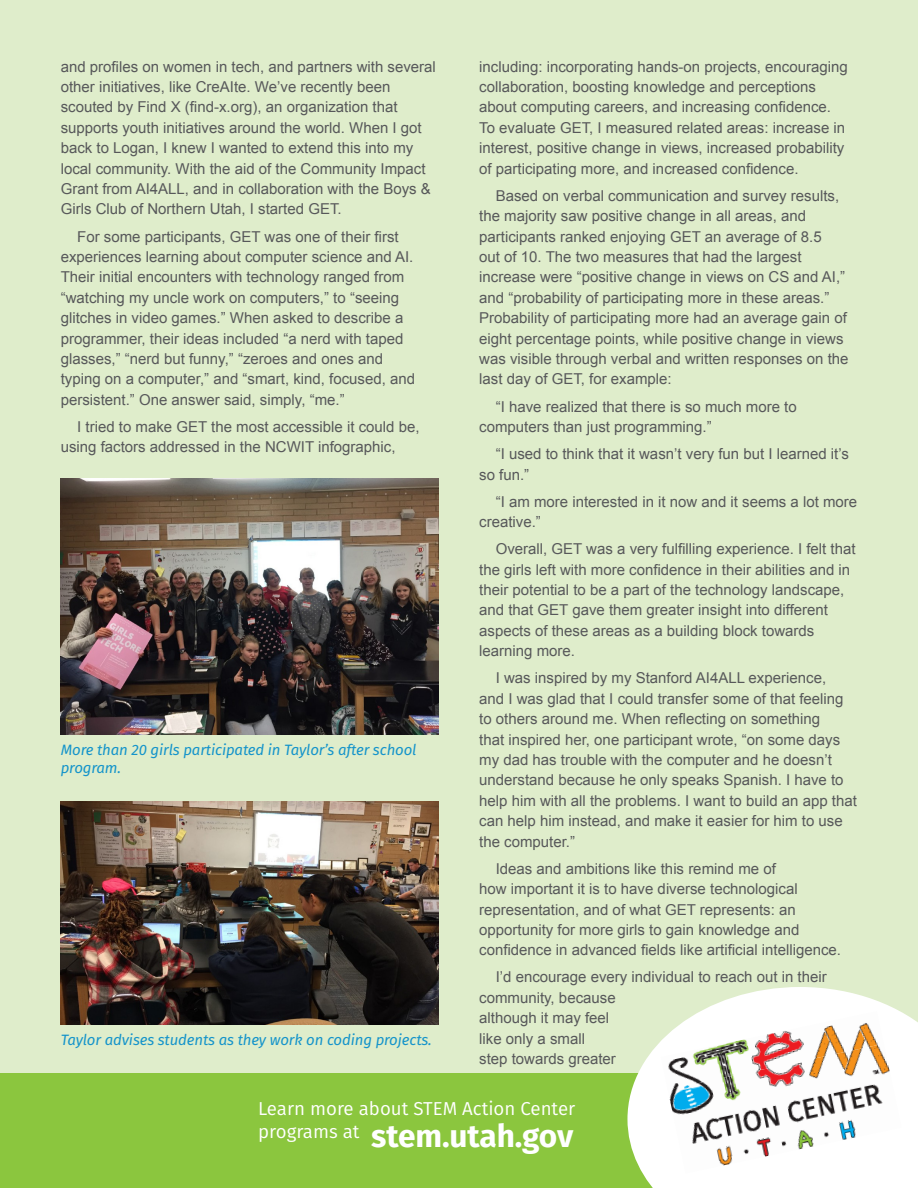
<style>
.page{position:relative;width:918px;height:1188px;background:#dfedcb}
.page>*{position:absolute;margin:0;border:0;box-sizing:border-box;transform-origin:0 0}
.t1{font:700 31.65px "Fira Sans";letter-spacing:-.005em;color:#fff}
.t2{font:18.75px/22.5px "Fira Sans";color:#fff}
.Bod{font:15px/20.4px "Arial";color:#57585a}
.Capton{font:italic 15px/18px "Fira Sans";letter-spacing:-.01em;color:#1594ca}
</style>
<div class="page">
<div style="left:0;top:1074px;width:918px;height:114px;background:#8bc63e"></div>
<img style="left:61px;top:801px;width:378px;height:224px">
<svg style="left:627px;top:987px;width:291px;height:201px;fill:#fff"></svg>
<img style="left:661px;top:1011px;width:223px;height:79px">
<img style="left:668px;top:1044px;width:223px;height:79px">
<img style="left:675px;top:1077px;width:223px;height:79px">
<img style="left:682px;top:1110px;width:220px;height:63px">
<img style="left:61px;top:478px;width:378px;height:256px">
<p class="Bod" style="left:61px;top:56px;width:377px">and profiles on women in tech, and partners with several other initiatives, like CreAIte. We’ve recently been scouted by Find X (find-x.org), an organization that supports youth initiatives around the world. When I got back to Logan, I knew I wanted to extend this into my local community. With the aid of the Community Impact Grant from AI4ALL, and in collaboration with the Boys &amp; Girls Club of Northern Utah, I started GET.</p>
<p class="Bod" style="left:61px;top:226px;width:356px;text-indent:16px">For some participants, GET was one of their first experiences learning about computer science and AI.<br>Their initial encounters with technology ranged from “watching my uncle work on computers,” to “seeing glitches in video games.” When asked to describe a programmer, their ideas included “a nerd with taped glasses,” “nerd but funny,” “zeroes and ones and typing on a computer,” and “smart, kind, focused, and persistent.” One answer said, simply, “me.”</p>
<p class="Bod" style="left:61px;top:416px;width:360px;text-indent:16px">I tried to make GET the most accessible it could be, using factors addressed in the NCWIT infographic,</p>
<p class="Bod" style="left:479px;top:56px;width:370px">including: incorporating hands-on projects, encouraging collaboration, boosting knowledge and perceptions about computing careers, and increasing confidence.<br>To evaluate GET, I measured related areas: increase in interest, positive change in views, increased probability of participating more, and increased confidence.</p>
<p class="Bod" style="left:479px;top:185px;width:371px;text-indent:16px">Based on verbal communication and survey results, the majority saw positive change in all areas, and participants ranked enjoying GET an average of 8.5<br>out of 10. The two measures that had the largest increase were “positive change in views on CS and AI,” and “probability of participating more in these areas.” Probability of participating more had an average gain of eight percentage points, while positive change in views was visible through verbal and written responses on the last day of GET, for example:</p>
<p class="Bod" style="left:479px;top:396px;width:319px;text-indent:16px">“I have realized that there is so much more to computers than just programming.”</p>
<p class="Bod" style="left:479px;top:444px;width:371px;text-indent:16px">“I used to think that it wasn’t very fun but I learned it’s so fun.”</p>
<p class="Bod" style="left:479px;top:491px;width:379px;text-indent:16px">“I am more interested in it now and it seems a lot more creative.”</p>
<p class="Bod" style="left:479px;top:539px;width:378px;text-indent:16px">Overall, GET was a very fulfilling experience. I felt that the girls left with more confidence in their abilities and in their potential to be a part of the technology landscape, and that GET gave them greater insight into different aspects of these areas as a building block towards learning more.</p>
<p class="Bod" style="left:479px;top:668px;width:379px;text-indent:16px">I was inspired by my Stanford AI4ALL experience,<br>and I was glad that I could transfer some of that feeling to others around me. When reflecting on something<br>that inspired her, one participant wrote, “on some days my dad has trouble with the computer and he doesn’t understand because he only speaks Spanish. I have to help him with all the problems. I want to build an app that can help him instead, and make it easier for him to use the computer.”</p>
<p class="Bod" style="left:479px;top:858px;width:363px;text-indent:16px">Ideas and ambitions like this remind me of<br>how important it is to have diverse technological representation, and of what GET represents: an opportunity for more girls to gain knowledge and confidence in advanced fields like artificial intelligence.</p>
<p class="Bod" style="left:479px;top:967px;width:349px;text-indent:16px">I’d encourage every individual to reach out in their community, because<br>although it may feel<br>like only a small<br>step towards greater</p>
<p class="t2" style="left:258px;top:1097px;width:319px">Learn more about STEM Action Center programs at</p>
<p class="Capton" style="left:61px;top:740px;width:357px">More than 20 girls participated in Taylor’s after school program.</p>
<p class="Capton" style="left:61px;top:1030px;width:373px">Taylor advises students as they work on coding projects.</p>
<p class="t1" style="left:371px;top:1109px;width:204px">stem.utah.gov</p>
</div>
